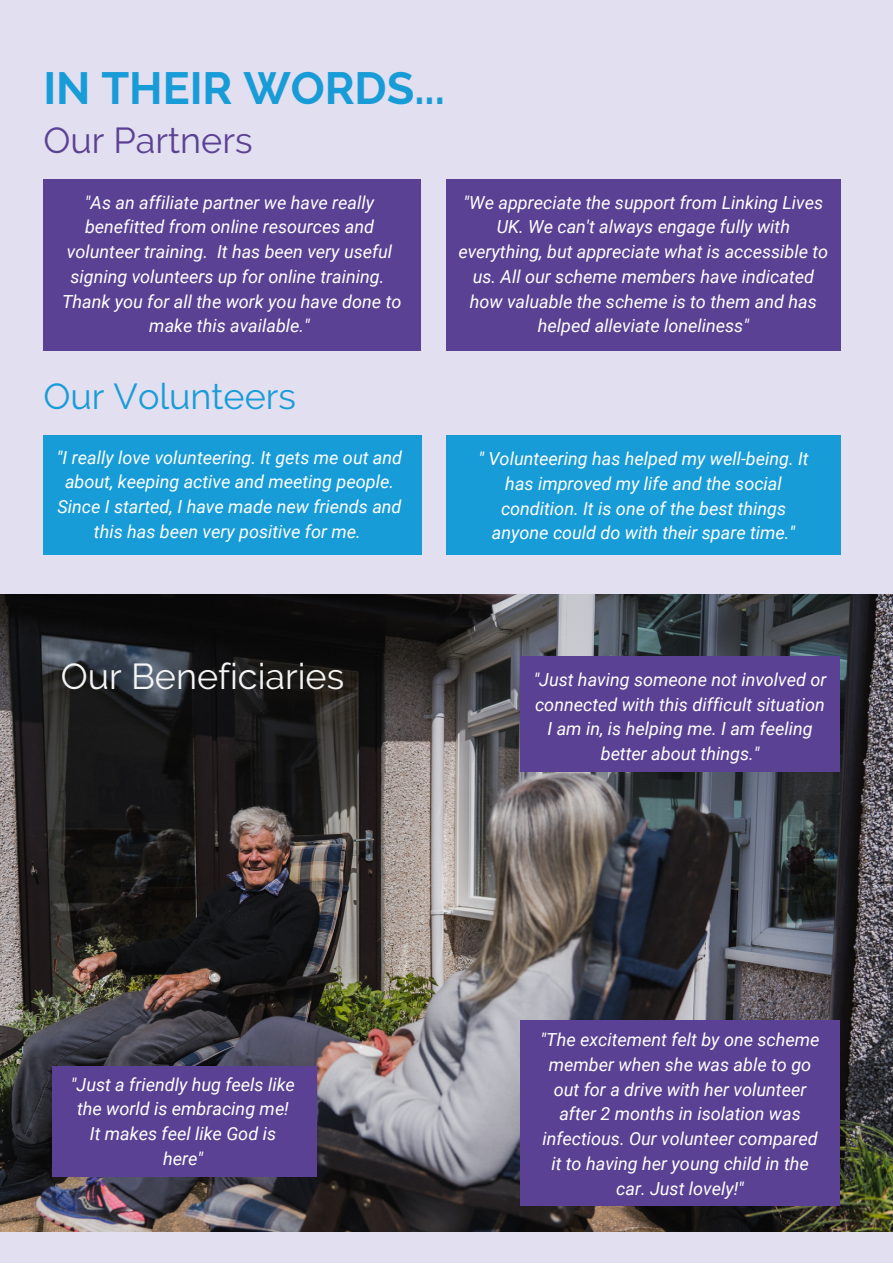
<style>
.page{position:relative;width:893px;height:1264px;background:#fff}
.page>*{position:absolute;margin:0;border:0;box-sizing:border-box;transform-origin:0 0}
.t1{font:700 45px "Raleway";color:#189cd8}
.t2{font:36px "Raleway";color:#f4f4f4}
.t3{font:36px "Raleway";color:#189cd8}
.t4{font:36px "Raleway";color:#5b4193}
.t5{font:italic 18px/24.8px "Roboto";color:#fff;text-align:center}
</style>
<div class="page">
<div style="left:0;top:0;width:892px;height:1262px;background:#e2dff0"></div>
<img style="left:0;top:594px;width:892px;height:637px">
<div style="left:43px;top:435px;width:379px;height:119px;background:#189cd8"></div>
<div style="left:43px;top:179px;width:378px;height:172px;background:#5b4193"></div>
<div style="left:446px;top:179px;width:394px;height:172px;background:#5b4193"></div>
<div style="left:52px;top:1066px;width:264px;height:110px;background:#5b4193"></div>
<div style="left:446px;top:435px;width:395px;height:119px;background:#189cd8"></div>
<div style="left:520px;top:1020px;width:319px;height:185px;background:#5b4193"></div>
<div style="left:520px;top:656px;width:319px;height:116px;background:#5b4193"></div>
<h1 class="t1" style="left:43px;top:62px;width:403px">IN THEIR WORDS...</h1>
<h2 class="t4" style="left:43px;top:119px;width:211px">Our Partners</h2>
<p class="t5" style="left:62px;top:190px;width:341px">"As an affiliate partner we have really benefitted from online resources and volunteer training. It has been very useful signing volunteers up for online training.<br>Thank you for all the work you have done to make this available."</p>
<p class="t5" style="left:458px;top:190px;width:371px">"We appreciate the support from Linking Lives UK. We can't always engage fully with everything, but appreciate what is accessible to us. All our scheme members have indicated how valuable the scheme is to them and has helped alleviate loneliness"</p>
<h2 class="t3" style="left:43px;top:375px;width:254px">Our Volunteers</h2>
<p class="t5" style="left:57px;top:445px;width:346px">"I really love volunteering. It gets me out and about, keeping active and meeting people.<br>Since I started, I have made new friends and this has been very positive for me.</p>
<p class="t5" style="left:478px;top:446px;width:332px">" Volunteering has helped my well-being. It has improved my life and the social condition. It is one of the best things anyone could do with their spare time."</p>
<h2 class="t2" style="left:61px;top:654px;width:285px">Our Beneficiaries</h2>
<p class="t5" style="left:533px;top:667px;width:294px">"Just having someone not involved or connected with this difficult situation I am in, is helping me. I am feeling better about things."</p>
<p class="t5" style="left:71px;top:1072px;width:225px">"Just a friendly hug feels like the world is embracing me!<br>It makes feel like God is here"</p>
<p class="t5" style="left:540px;top:1027px;width:280px">"The excitement felt by one scheme member when she was able to go out for a drive with her volunteer after 2 months in isolation was infectious. Our volunteer compared it to having her young child in the car. Just lovely!"</p>
</div>
